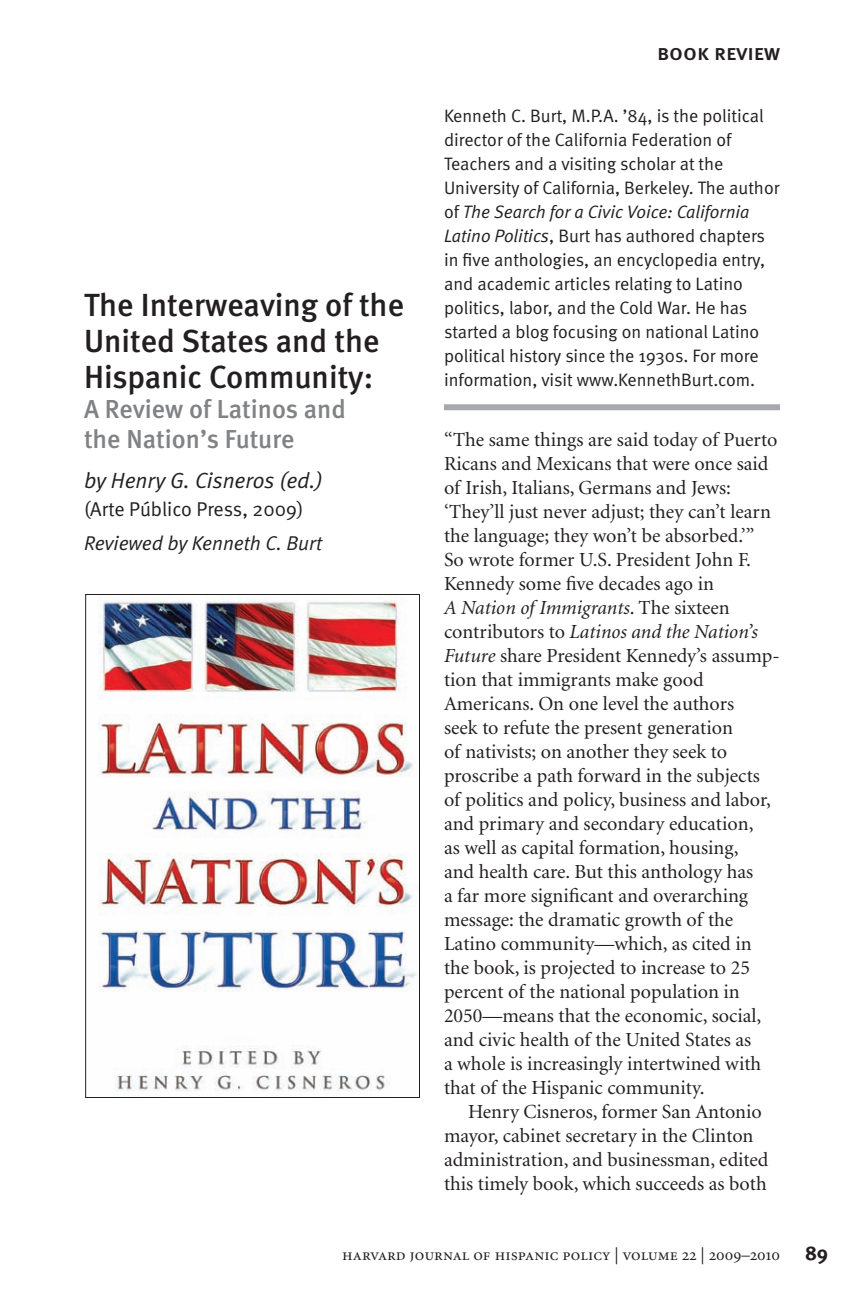
<style>
.page{position:relative;width:864px;height:1296px;background:#fff}
.page>*{position:absolute;margin:0;border:0;box-sizing:border-box;transform-origin:0 0}
.t1{font:500 32px/36px "Meta";color:#231f20}
.t2{font:500 26px/30px "Meta";color:#808285}
.t3{font:italic 22px "Meta Normal";letter-spacing:-.005em;color:#231f20}
.t4{font:22px "Meta Medium Caps";color:#231f20}
.t5{font:20px/24px "Minion";color:#231f20}
.t6{font:20px "Meta Normal";color:#231f20}
.t7{font:italic 20px "Meta Normal";color:#231f20}
.t8{font:700 20px "Meta";color:#231f20}
.t9{font:18px/24px "Meta Normal";color:#231f20}
.t10{font:17px "Minion Regular SC";color:#231f20}
.s1{font-style:italic}
</style>
<div class="page">
<div style="left:444px;top:404px;width:336px;height:6px;background:#a8a9ad"></div>
<img style="left:98px;top:598px;width:319px;height:494px">
<h1 class="t1" style="left:84px;top:287px;width:322px">The Interweaving of the<br>United States and the<br>Hispanic Community:</h1>
<h2 class="t2" style="left:84px;top:394px;width:263px">A Review of Latinos and the Nation’s Future</h2>
<p class="t3" style="left:84px;top:468px;width:240px">by Henry G. Cisneros (ed.)</p>
<p class="t6" style="left:84px;top:498px;width:221px">(Arte Público Press, 2009)</p>
<p class="t7" style="left:84px;top:532px;width:240px">Reviewed by Kenneth C. Burt</p>
<p class="t4" style="left:657px;top:40px;width:125px">book review</p>
<p class="t9" style="left:444px;top:104px;width:337px">Kenneth C. Burt, M.P.A. ’84, is the political director of the California Federation of Teachers and a visiting scholar at the University of California, Berkeley. The author of <span class="s1">The Search for a Civic Voice: California Latino Politics</span>, Burt has authored chapters in five anthologies, an encyclopedia entry, and academic articles relating to Latino politics, labor, and the Cold War. He has started a blog focusing on national Latino political history since the 1930s. For more information, visit www.KennethBurt.com.</p>
<p class="t5" style="left:444px;top:428px;width:337px">“The same things are said today of Puerto Ricans and Mexicans that were once said of Irish, Italians, Germans and Jews: ‘They’ll just never adjust; they can’t learn the language; they won’t be absorbed.’”<br>So wrote former U.S. President John F.<br>Kennedy some five decades ago in<br><span class="s1">A Nation of Immigrants</span>. The sixteen contributors to <span class="s1">Latinos and the Nation’s Future</span> share President Kennedy’s assump&shy;tion that immigrants make good Americans. On one level the authors<br>seek to refute the present generation<br>of nativists; on another they seek to proscribe a path forward in the subjects of politics and policy, business and labor, and primary and secondary education,<br>as well as capital formation, housing,<br>and health care. But this anthology has<br>a far more significant and overarching message: the dramatic growth of the Latino community—which, as cited in the book, is projected to increase to 25 percent of the national population in 2050—means that the economic, social, and civic health of the United States as<br>a whole is increasingly intertwined with that of the Hispanic community.</p>
<p class="t5" style="left:444px;top:1100px;width:326px;text-indent:24px">Henry Cisneros, former San Antonio mayor, cabinet secretary in the Clinton administration, and businessman, edited this timely book, which succeeds as both</p>
<p class="t10" style="left:342px;top:1246px;width:439px">harvard journal of hispanic policy | volume 22 | 2009–2010</p>
<p class="t8" style="left:805px;top:1241px;width:24px">89</p>
</div>
